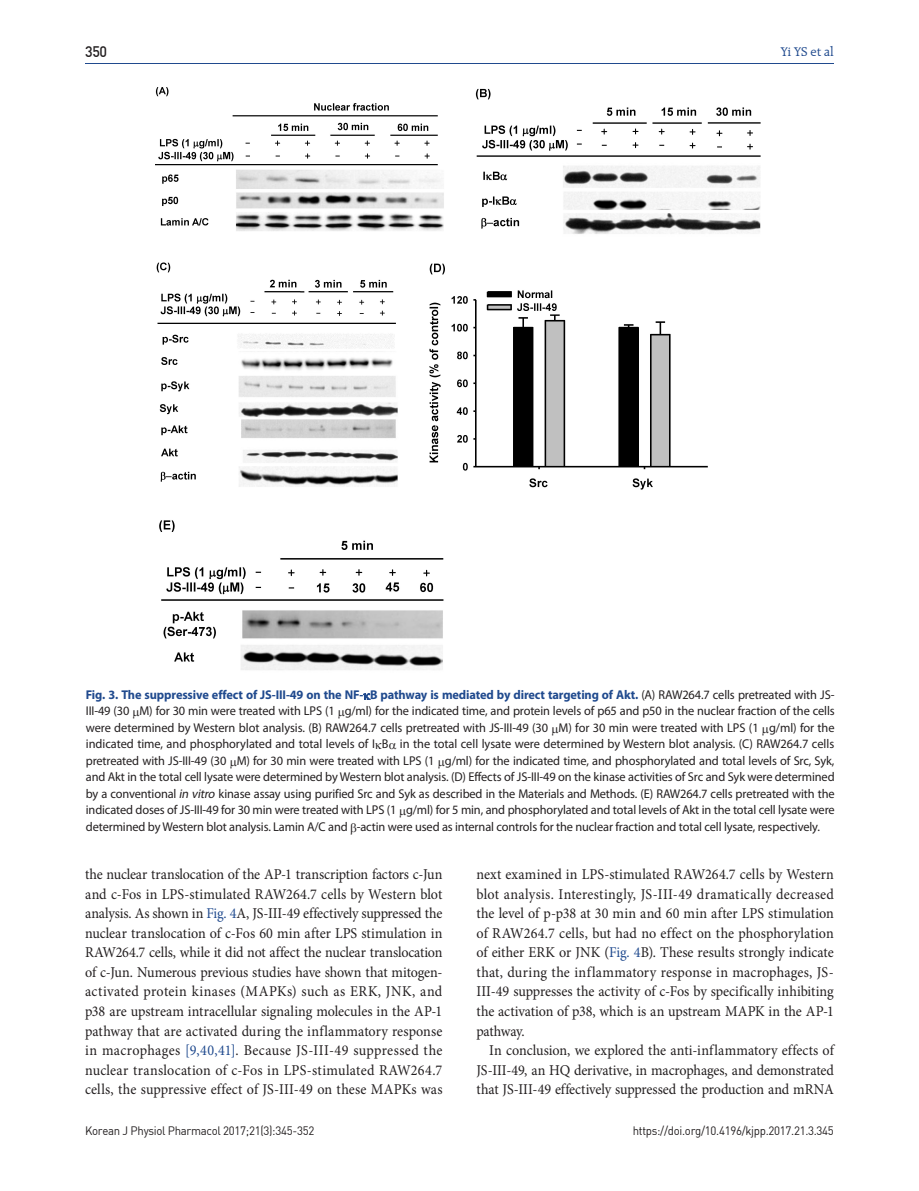
<style>
.page{position:relative;width:919px;height:1191px;background:#fff}
.page>*{position:absolute;margin:0;border:0;box-sizing:border-box;transform-origin:0 0}
.t1{font:15px/19.5px "Minion Pro";letter-spacing:-.005em;color:#231f20;text-align:justify;scale:.94 1}
.t2{font:15px "Dinmed";color:#231f20;scale:.95 1}
.t3{font:13.5px "Raleigh BT";letter-spacing:-.01em;color:#204a8e}
.t4{font:12.75px/16.5px "Myriad Pro";letter-spacing:-.01em;color:#231f20;text-align:justify}
.t5{font:12px "Dinreg";letter-spacing:-.025em;color:#231f20;scale:.95 1}
.s1{font-weight:700;color:#204a8e}
.s2{font-style:italic}
.s3{color:#204a8e}
</style>
<div class="page">
<hr style="left:85px;top:64px;width:748px;height:1px;background:#204a8e">
<img style="left:155px;top:87px;width:289px;height:144px">
<img style="left:475px;top:88px;width:286px;height:146px">
<img style="left:156px;top:262px;width:242px;height:225px">
<img style="left:429px;top:263px;width:279px;height:227px">
<img style="left:159px;top:520px;width:285px;height:150px">
<svg style="left:363px;top:693px;width:8px;height:7px"></svg>
<p class="t2" style="left:85px;top:42px;width:25px">350</p>
<p class="t3" style="left:780px;top:43px;width:55px">Yi YS et al</p>
<p class="t4" style="left:86px;top:686px;width:750px"><span class="s1">Fig. 3. The suppressive effect of JS-III-49 on the NF- B pathway is mediated by direct targeting of Akt.</span> (A) RAW264.7 cells pretreated with JS-III-49 (30 M) for 30 min were treated with LPS (1 g/ml) for the indicated time, and protein levels of p65 and p50 in the nuclear fraction of the cells were determined by Western blot analysis. (B) RAW264.7 cells pretreated with JS-III-49 (30 M) for 30 min were treated with LPS (1 g/ml) for the indicated time, and phosphorylated and total levels of I B in the total cell lysate were determined by Western blot analysis. (C) RAW264.7 cells pretreated with JS-III-49 (30 M) for 30 min were treated with LPS (1 g/ml) for the indicated time, and phosphorylated and total levels of Src, Syk, and Akt in the total cell lysate were determined by Western blot analysis. (D) Effects of JS-III-49 on the kinase activities of Src and Syk were determined by a conventional <span class="s2">in vitro</span> kinase assay using purified Src and Syk as described in the Materials and Methods. (E) RAW264.7 cells pretreated with the indicated doses of JS-III-49 for 30 min were treated with LPS (1 g/ml) for 5 min, and phosphorylated and total levels of Akt in the total cell lysate were determined by Western blot analysis. Lamin A/C and -actin were used as internal controls for the nuclear fraction and total cell lysate, respectively.</p>
<p class="t1" style="left:85px;top:865px;width:382px">the nuclear translocation of the AP-1 transcription factors c-Jun and c-Fos in LPS-stimulated RAW264.7 cells by Western blot analysis. As shown in <span class="s3">Fig. 4</span>A, JS-III-49 effectively suppressed the nuclear translocation of c-Fos 60 min after LPS stimulation in RAW264.7 cells, while it did not affect the nuclear translocation of c-Jun. Numerous previous studies have shown that mitogen&shy;activated protein kinases (MAPKs) such as ERK, JNK, and p38 are upstream intracellular signaling molecules in the AP-1 pathway that are activated during the inflammatory response in macrophages <span class="s3">[9,40,41]</span>. Because JS-III-49 suppressed the nuclear translocation of c-Fos in LPS-stimulated RAW264.7 cells, the suppressive effect of JS-III-49 on these MAPKs was</p>
<p class="t1" style="left:476px;top:865px;width:382px">next examined in LPS-stimulated RAW264.7 cells by Western blot analysis. Interestingly, JS-III-49 dramatically decreased the level of p-p38 at 30 min and 60 min after LPS stimulation of RAW264.7 cells, but had no effect on the phosphorylation of either ERK or JNK (<span class="s3">Fig. 4</span>B). These results strongly indicate that, during the inflammatory response in macrophages, JS-III-49 suppresses the activity of c-Fos by specifically inhibiting the activation of p38, which is an upstream MAPK in the AP-1 pathway.</p>
<p class="t1" style="left:476px;top:1040px;width:381px;text-indent:13px">In conclusion, we explored the anti-inflammatory effects of JS-III-49, an HQ derivative, in macrophages, and demonstrated that JS-III-49 effectively suppressed the production and mRNA</p>
<p class="t5" style="left:85px;top:1123px;width:243px">Korean J Physiol Pharmacol 2017;21(3):345-352</p>
<p class="t5" style="left:632px;top:1123px;width:213px">https://doi.org/10.4196/kjpp.2017.21.3.345</p>
</div>
